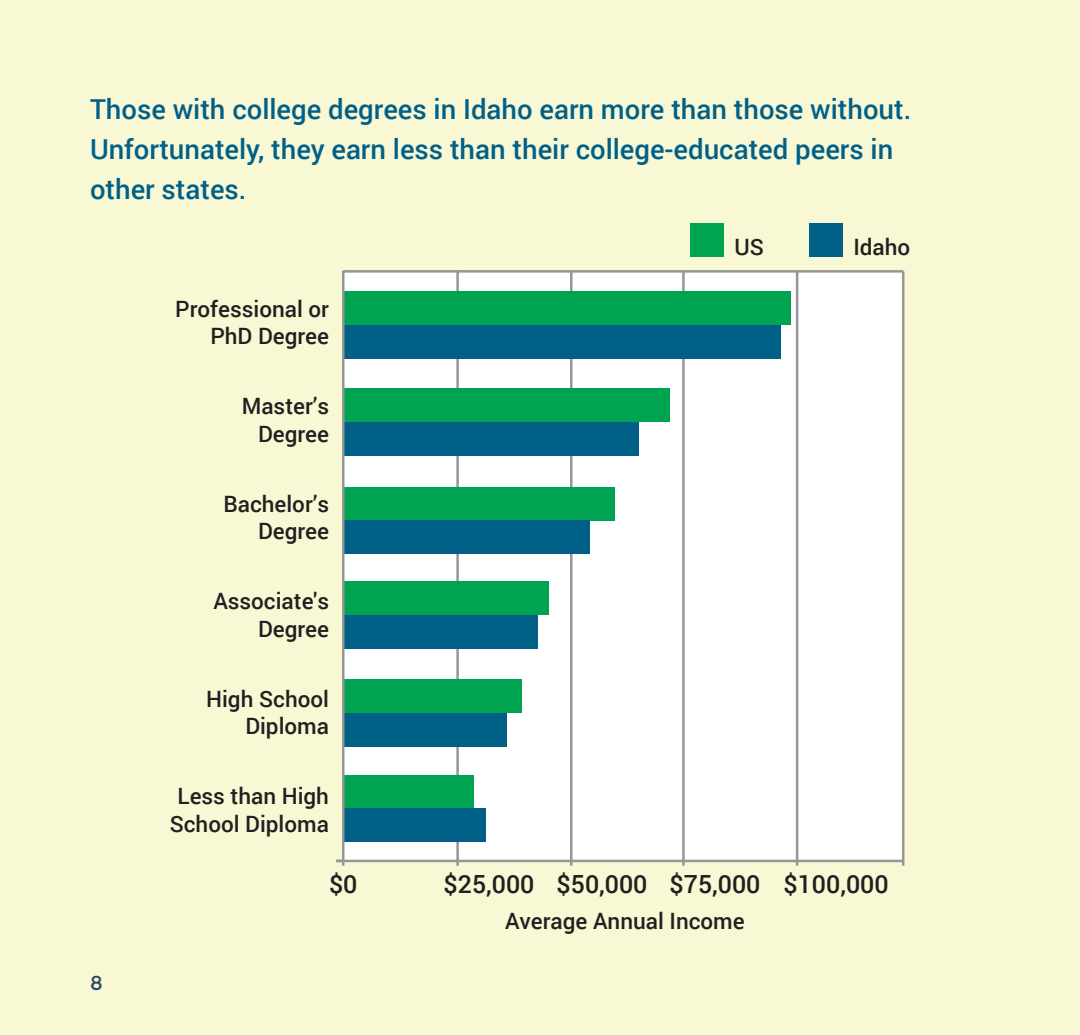
<style>
.page{position:relative;width:1080px;height:1035px;background:#f8f8d5}
.page>*{position:absolute;margin:0;border:0;box-sizing:border-box;transform-origin:0 0}
.body_copy{font:500 27.5px/40px "Roboto";color:#006088}
.t1{font:500 25px "Roboto";color:#231f20}
.t2{font:500 22.5px/27.5px "Roboto";color:#231f20;text-align:right}
.t3{font:20px "Montserrat";color:#2c4a5e}
</style>
<div class="page">
<div style="left:343px;top:271px;width:560px;height:590px;background:#fff"></div>
<hr style="left:336px;top:860px;width:567px;height:2px;background:#949698">
<hr style="left:456px;top:271px;width:3px;height:595px;background:#949698">
<hr style="left:570px;top:271px;width:3px;height:595px;background:#949698">
<hr style="left:682px;top:271px;width:3px;height:595px;background:#949698">
<hr style="left:796px;top:271px;width:2px;height:595px;background:#949698">
<hr style="left:902px;top:271px;width:2px;height:595px;background:#949698">
<hr style="left:343px;top:270px;width:560px;height:3px;background:#949698">
<div style="left:344px;top:291px;width:447px;height:34px;background:#00a350"></div>
<div style="left:344px;top:325px;width:437px;height:34px;background:#006088"></div>
<div style="left:344px;top:388px;width:326px;height:34px;background:#00a350"></div>
<div style="left:344px;top:422px;width:295px;height:33px;background:#006088"></div>
<div style="left:344px;top:487px;width:271px;height:34px;background:#00a350"></div>
<div style="left:344px;top:521px;width:246px;height:33px;background:#006088"></div>
<div style="left:344px;top:582px;width:204px;height:33px;background:#00a350"></div>
<div style="left:344px;top:615px;width:193px;height:34px;background:#006088"></div>
<div style="left:344px;top:679px;width:178px;height:34px;background:#00a350"></div>
<div style="left:344px;top:713px;width:163px;height:34px;background:#006088"></div>
<div style="left:344px;top:775px;width:129px;height:33px;background:#00a350"></div>
<div style="left:344px;top:808px;width:141px;height:34px;background:#006088"></div>
<hr style="left:342px;top:271px;width:2px;height:595px;background:#949698">
<div style="left:809px;top:223px;width:34px;height:34px;background:#006088"></div>
<div style="left:690px;top:223px;width:34px;height:34px;background:#00a350"></div>
<p class="body_copy" style="left:90px;top:88px;width:823px">Those with college degrees in Idaho earn more than those without.<br>Unfortunately, they earn less than their college-educated peers in other states.</p>
<p class="t2" style="left:175px;top:294px;width:155px">Professional or<br>PhD Degree</p>
<p class="t2" style="left:242px;top:392px;width:89px">Master’s<br>Degree</p>
<p class="t2" style="left:223px;top:489px;width:107px">Bachelor’s<br>Degree</p>
<p class="t2" style="left:213px;top:587px;width:117px">Associate's<br>Degree</p>
<p class="t2" style="left:206px;top:684px;width:124px">High School<br>Diploma</p>
<p class="t2" style="left:170px;top:782px;width:161px;text-align:center">Less than High<br>School Diploma</p>
<p class="t2" style="left:734px;top:232px;width:31px">US</p>
<p class="t2" style="left:853px;top:232px;width:58px">Idaho</p>
<p class="t1" style="left:329px;top:867px;width:30px">$0</p>
<p class="t1" style="left:444px;top:867px;width:446px">$25,000 $50,000 $75,000 $100,000</p>
<p class="t3" style="left:90px;top:971px;width:14px">8</p>
<p class="t2" style="left:505px;top:906px;width:241px">Average Annual Income</p>
</div>
